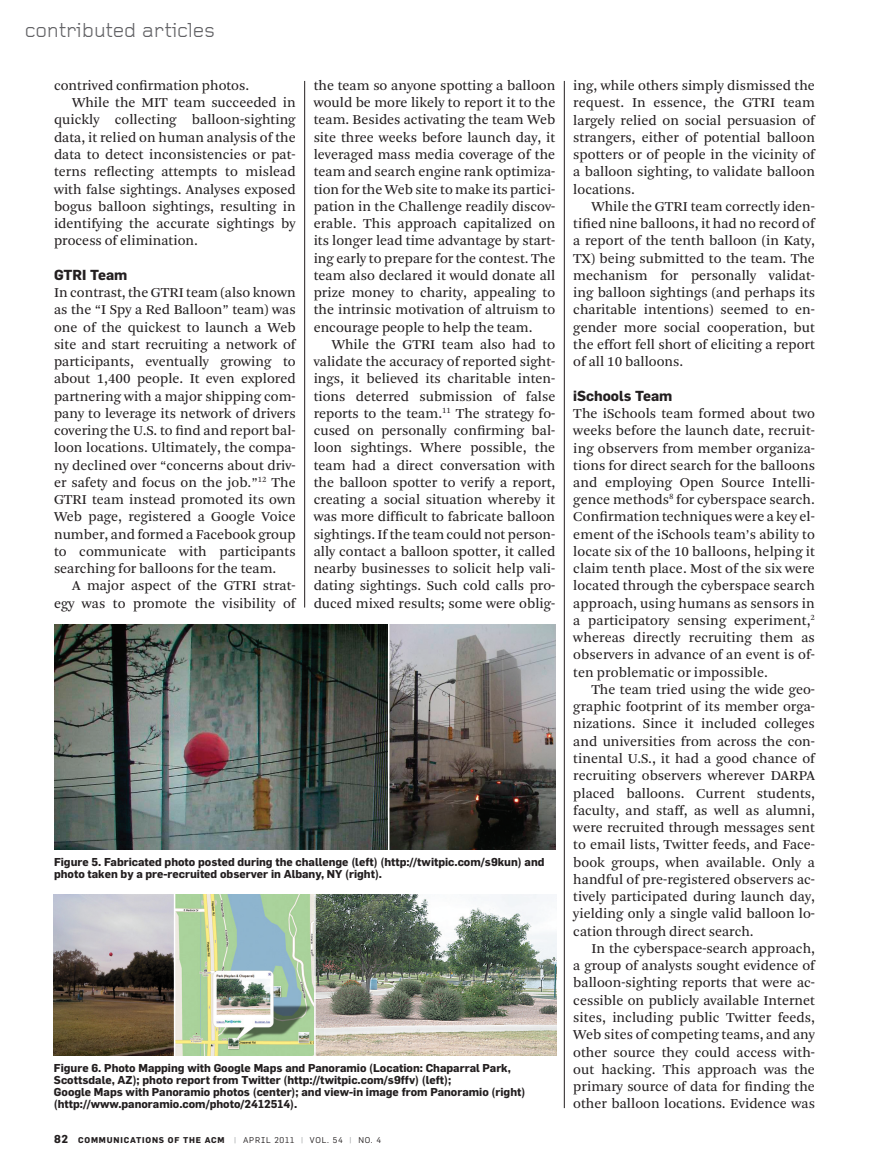
<style>
.page{position:relative;width:878px;height:1175px;background:#fff}
.page>*{position:absolute;margin:0;border:0;box-sizing:border-box;transform-origin:0 0}
.t1{font:21px "Foundry Gridnik";letter-spacing:-.015em;color:#636366}
.t2{font:14.25px/17.2px "Arnhem Blond";color:#231f20;text-align:justify}
.t3{font:700 14.25px "Flama";color:#231f20}
.t4{font:700 11.25px/12px "Flama";color:#231f20}
.t5{font:700 8.25px "Flama";letter-spacing:.1em;color:#231f20}
.t6{font:8.25px "Flama";letter-spacing:.1em;color:#231f20}
.s1{font-size:11.25px}
.s2{font-weight:400;color:#939598}
.s3{font-weight:400}
.s4{color:#939598}
</style>
<div class="page">
<hr style="left:564px;top:81px;width:1px;height:1027px;background:#231f20">
<hr style="left:304px;top:81px;width:1px;height:526px;background:#231f20">
<img style="left:54px;top:625px;width:334px;height:224px">
<img style="left:389px;top:624px;width:166px;height:225px">
<img style="left:54px;top:894px;width:502px;height:161px">
<hr style="left:174px;top:892px;width:1px;height:165px;background:#fff">
<hr style="left:314px;top:892px;width:1px;height:165px;background:#fff">
<h1 class="t1" style="left:25px;top:19px;width:192px">contributed articles</h1>
<p class="t2" style="left:54px;top:77px;width:197px">contrived confirmation photos.</p>
<p class="t2" style="left:72px;top:94px;width:225px">While the MIT team succeeded in</p>
<p class="t2" style="left:54px;top:111px;width:243px">quickly collecting balloon-sighting</p>
<p class="t2" style="left:54px;top:129px;width:243px">data, it relied on human analysis of the</p>
<p class="t2" style="left:54px;top:146px;width:243px">data to detect inconsistencies or pat-</p>
<p class="t2" style="left:54px;top:163px;width:243px">terns reflecting attempts to mislead</p>
<p class="t2" style="left:54px;top:181px;width:243px">with false sightings. Analyses exposed</p>
<p class="t2" style="left:54px;top:198px;width:243px">bogus balloon sightings, resulting in</p>
<p class="t2" style="left:54px;top:215px;width:243px">identifying the accurate sightings by</p>
<p class="t2" style="left:54px;top:232px;width:145px">process of elimination.</p>
<p class="t3" style="left:54px;top:266px;width:75px">GTRI Team</p>
<p class="t2" style="left:54px;top:284px;width:243px">In contrast, the GTRI team (also known as the “I Spy a Red Balloon” team) was one of the quickest to launch a Web site and start recruiting a network of participants, eventually growing to about 1,400 people. It even explored partnering with a major shipping com&shy;pany to leverage its network of drivers covering the U.S. to find and report bal&shy;loon locations. Ultimately, the compa&shy;ny declined over “concerns about driv&shy;er safety and focus on the job.”<sup>12</sup> The GTRI team instead promoted its own Web page, registered a Google Voice number, and formed a Facebook group to communicate with participants searching for balloons for the team.</p>
<p class="t2" style="left:54px;top:577px;width:243px;text-align:right">A major aspect of the GTRI strat&shy;egy was to promote the visibility of</p>
<p class="t2" style="left:314px;top:77px;width:243px">the team so anyone spotting a balloon would be more likely to report it to the team. Besides activating the team Web site three weeks before launch day, it leveraged mass media coverage of the team and search engine rank optimiza&shy;tion for the Web site to make its partici&shy;pation in the Challenge readily discov&shy;erable. This approach capitalized on its longer lead time advantage by start&shy;ing early to prepare for the contest. The team also declared it would donate all prize money to charity, appealing to the intrinsic motivation of altruism to encourage people to help the team.</p>
<p class="t2" style="left:313px;top:336px;width:243px;text-indent:18px">While the GTRI team also had to validate the accuracy of reported sight&shy;ings, it believed its charitable inten&shy;tions deterred submission of false reports to the team.<sup>11</sup> The strategy fo&shy;cused on personally confirming bal&shy;loon sightings. Where possible, the team had a direct conversation with the balloon spotter to verify a report, creating a social situation whereby it was more difficult to fabricate balloon sightings. If the team could not person&shy;ally contact a balloon spotter, it called nearby businesses to solicit help vali&shy;dating sightings. Such cold calls pro&shy;duced mixed results; some were oblig-</p>
<p class="t4" style="left:54px;top:856px;width:492px">Figure 5. Fabricated photo posted during the challenge (left) (http://twitpic.com/s9kun) and photo taken by a pre-recruited observer in Albany, NY (right).</p>
<p class="t4" style="left:54px;top:1061px;width:473px">Figure 6. Photo Mapping with Google Maps and Panoramio (Location: Chaparral Park, Scottsdale, AZ); photo report from Twitter (http://twitpic.com/s9ffv) (left);<br>Google Maps with Panoramio photos (center); and view-in image from Panoramio (right) (http://www.panoramio.com/photo/2412514).</p>
<p class="t5" style="left:54px;top:1134px;width:202px"><span class="s1">82</span> communications of the acm <span class="s2">|</span> <span class="s3">APRIL</span></p>
<p class="t6" style="left:274px;top:1134px;width:108px">2011 <span class="s4">|</span> VOL. 54 <span class="s4">|</span> NO. 4</p>
<p class="t2" style="left:573px;top:77px;width:243px">ing, while others simply dismissed the request. In essence, the GTRI team largely relied on social persuasion of strangers, either of potential balloon spotters or of people in the vicinity of a balloon sighting, to validate balloon locations.</p>
<p class="t2" style="left:573px;top:198px;width:243px;text-indent:18px">While the GTRI team correctly iden&shy;tified nine balloons, it had no record of a report of the tenth balloon (in Katy, TX) being submitted to the team. The mechanism for personally validat&shy;ing balloon sightings (and perhaps its charitable intentions) seemed to en&shy;gender more social cooperation, but the effort fell short of eliciting a report of all 10 balloons.</p>
<p class="t3" style="left:573px;top:387px;width:101px">iSchools Team</p>
<p class="t2" style="left:573px;top:405px;width:243px">The iSchools team formed about two weeks before the launch date, recruit&shy;ing observers from member organiza&shy;tions for direct search for the balloons and employing Open Source Intelli&shy;gence methods<sup>8</sup> for cyberspace search.<br>Confirmation techniques were a key el&shy;ement of the iSchools team’s ability to locate six of the 10 balloons, helping it claim tenth place. Most of the six were located through the cyberspace search approach, using humans as sensors in a participatory sensing experiment,<sup>2 </sup>whereas directly recruiting them as observers in advance of an event is of&shy;ten problematic or impossible.</p>
<p class="t2" style="left:573px;top:681px;width:243px;text-indent:18px">The team tried using the wide geo&shy;graphic footprint of its member orga&shy;nizations. Since it included colleges and universities from across the con&shy;tinental U.S., it had a good chance of recruiting observers wherever DARPA placed balloons. Current students, faculty, and staff, as well as alumni, were recruited through messages sent to email lists, Twitter feeds, and Face&shy;book groups, when available. Only a handful of pre-registered observers ac&shy;tively participated during launch day, yielding only a single valid balloon lo&shy;cation through direct search.</p>
<p class="t2" style="left:573px;top:940px;width:243px;text-indent:18px">In the cyberspace-search approach, a group of analysts sought evidence of balloon-sighting reports that were ac&shy;cessible on publicly available Internet sites, including public Twitter feeds, Web sites of competing teams, and any other source they could access with&shy;out hacking. This approach was the primary source of data for finding the other balloon locations. Evidence was</p>
</div>
